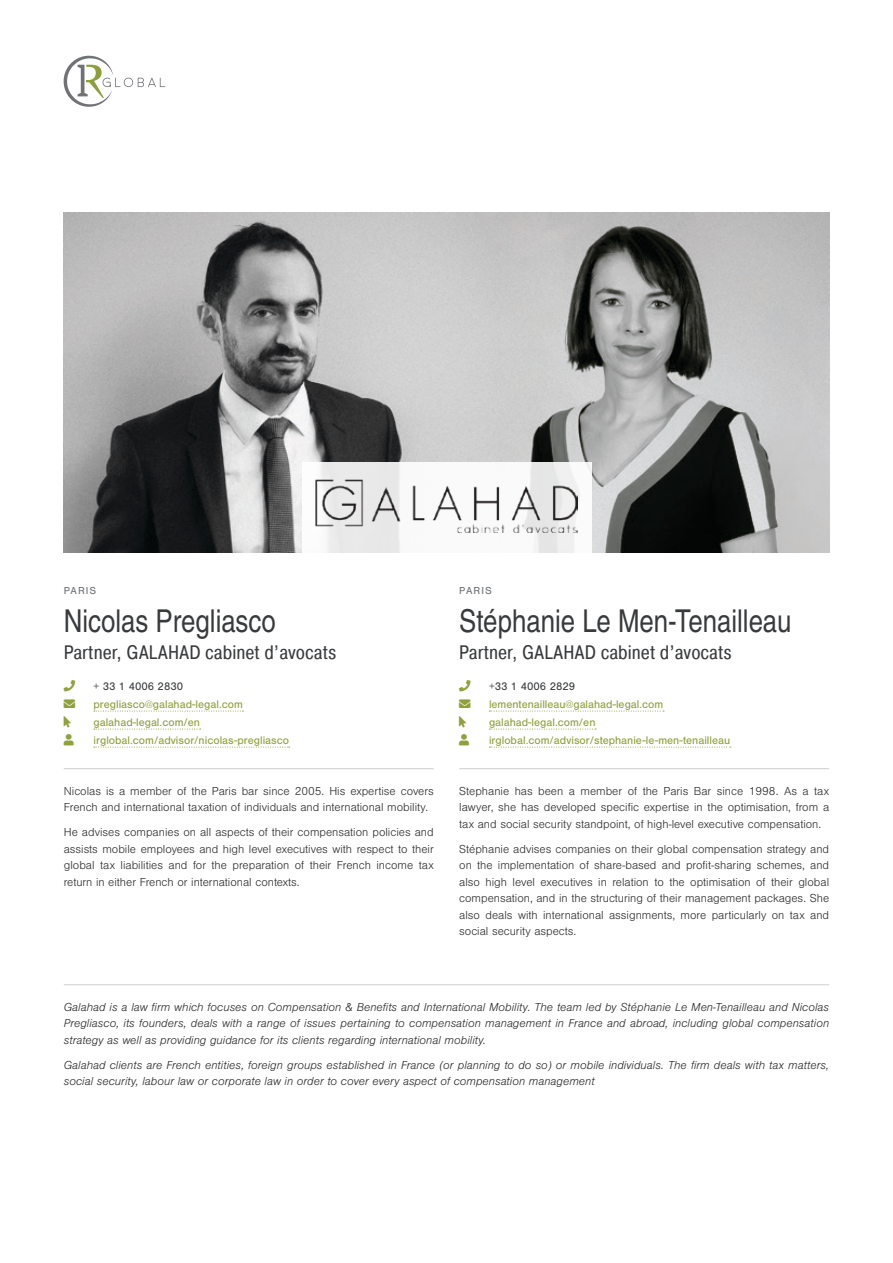
<style>
.page{position:relative;width:893px;height:1263px;background:#fff}
.page>*{position:absolute;margin:0;border:0;box-sizing:border-box;transform-origin:0 0}
.Cont_Name{font:31.5px "Nimbus San Con L";color:#383a3c}
.t1{font:19.5px "Pragmatica Cond";color:#383a3c}
.Rule_Above{font:300 12px/16.5px "Nimbus San";color:#2f2f2f;text-align:justify}
.Rule_Above-2{font:italic 300 12px/16.5px "Nimbus San";color:#2f2f2f;text-align:justify}
.Contacts{font:11.4px/18px "Nimbus San";color:#8e9f3b}
.Contacts-2{font:11.4px "Nimbus San";color:#383a3c}
.Country{font:10.5px "Nimbus San";letter-spacing:.1em;color:#6c7175}
.s1{color:#8ea13b}
</style>
<div class="page">
<svg style="left:94px;top:711px;width:149px;height:1px"></svg>
<svg style="left:94px;top:729px;width:107px;height:1px"></svg>
<svg style="left:94px;top:747px;width:196px;height:1px"></svg>
<hr style="left:64px;top:768px;width:370px;height:1px;background:#d0cfd0">
<svg style="left:489px;top:711px;width:175px;height:1px"></svg>
<svg style="left:489px;top:729px;width:107px;height:1px"></svg>
<svg style="left:489px;top:747px;width:242px;height:1px"></svg>
<hr style="left:459px;top:768px;width:370px;height:1px;background:#d0cfd0">
<hr style="left:64px;top:984px;width:765px;height:1px;background:#d0cfd0">
<img style="left:64px;top:213px;width:765px;height:340px">
<svg style="left:302px;top:462px;width:289px;height:91px"></svg>
<img style="left:316px;top:479px;width:261px;height:54px">
<svg style="left:64px;top:56px;width:101px;height:51px"></svg>
<p class="Country" style="left:64px;top:585px;width:34px">PARIS</p>
<p class="Cont_Name" style="left:64px;top:598px;width:214px">Nicolas Pregliasco</p>
<h2 class="t1" style="left:64px;top:640px;width:274px">Partner, GALAHAD cabinet d’avocats</h2>
<p class="Contacts-2" style="left:94px;top:680px;width:91px">+ 33 1 4006 2830</p>
<p class="Contacts" style="left:94px;top:695px;width:197px;text-indent:-30px"><span class="s1">→</span> pregliasco@galahad-legal.com galahad-legal.com/en irglobal.com/advisor/nicolas-pregliasco</p>
<p class="Rule_Above" style="left:64px;top:783px;width:371px">Nicolas is a member of the Paris bar since 2005. His expertise covers<br>French and international taxation of individuals and international mobility.</p>
<p class="Rule_Above" style="left:64px;top:824px;width:371px">He advises companies on all aspects of their compensation policies and assists mobile employees and high level executives with respect to their global tax liabilities and for the preparation of their French income tax return in either French or international contexts.</p>
<p class="Country" style="left:459px;top:585px;width:34px">PARIS</p>
<p class="Cont_Name" style="left:459px;top:598px;width:334px">Stéphanie Le Men-Tenailleau</p>
<h2 class="t1" style="left:459px;top:640px;width:274px">Partner, GALAHAD cabinet d’avocats</h2>
<p class="Contacts-2" style="left:489px;top:680px;width:88px">+33 1 4006 2829</p>
<p class="Contacts" style="left:489px;top:695px;width:243px;text-indent:-30px"><span class="s1">→</span> lementenailleau@galahad-legal.com galahad-legal.com/en irglobal.com/advisor/stephanie-le-men-tenailleau</p>
<p class="Rule_Above" style="left:459px;top:783px;width:371px">Stephanie has been a member of the Paris Bar since 1998. As a tax lawyer, she has developed specific expertise in the optimisation, from a tax and social security standpoint, of high-level executive compensation.</p>
<p class="Rule_Above" style="left:459px;top:841px;width:371px">Stéphanie advises companies on their global compensation strategy and on the implementation of share-based and profit-sharing schemes, and also high level executives in relation to the optimisation of their global compensation, and in the structuring of their management packages. She also deals with international assignments, more particularly on tax and social security aspects.</p>
<p class="Rule_Above-2" style="left:64px;top:999px;width:767px">Galahad is a law firm which focuses on Compensation &amp; Benefits and International Mobility. The team led by Stéphanie Le Men-Tenailleau and Nicolas Pregliasco, its founders, deals with a range of issues pertaining to compensation management in France and abroad, including global compensation strategy as well as providing guidance for its clients regarding international mobility.</p>
<p class="Rule_Above-2" style="left:64px;top:1057px;width:767px">Galahad clients are French entities, foreign groups established in France (or planning to do so) or mobile individuals. The firm deals with tax matters, social security, labour law or corporate law in order to cover every aspect of compensation management</p>
</div>
